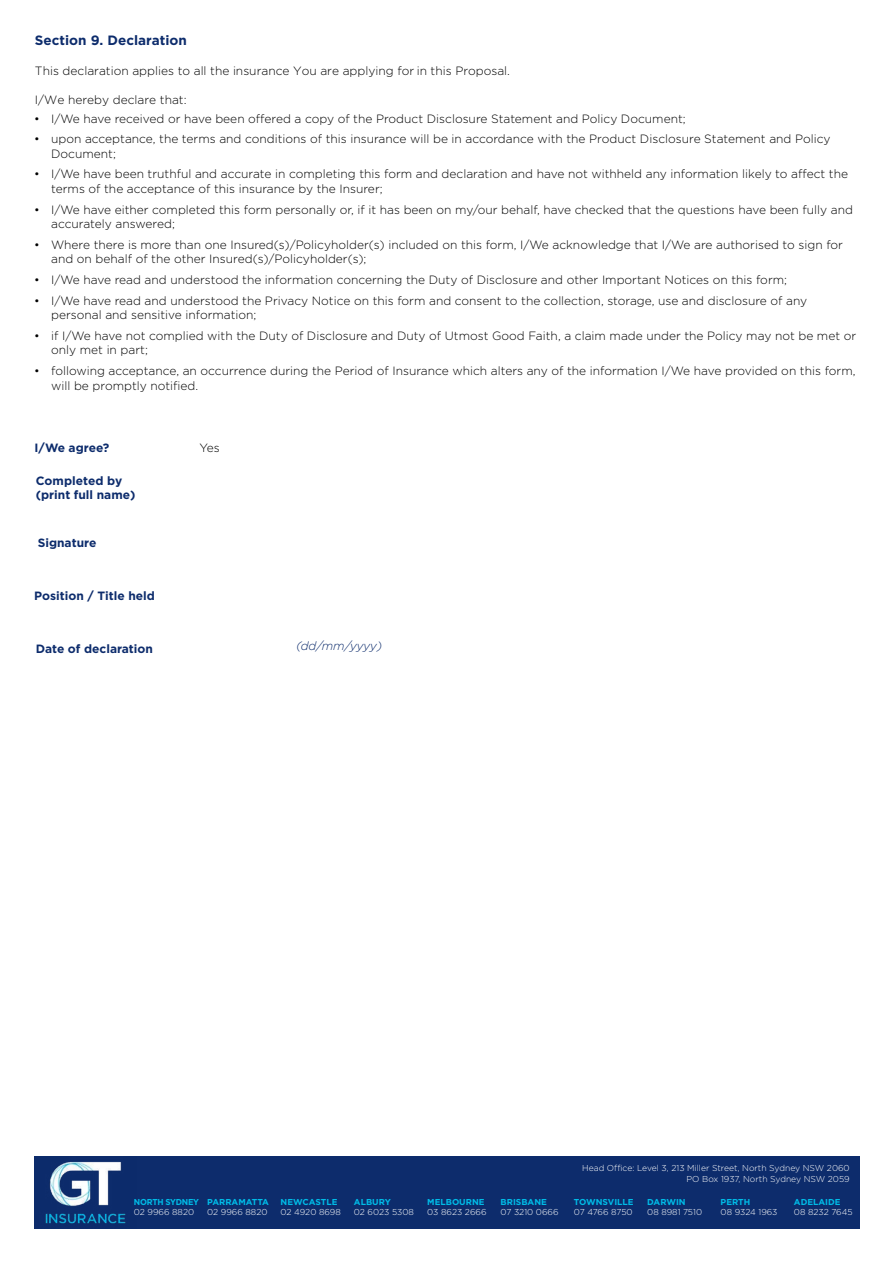
<style>
.page{position:relative;width:893px;height:1263px;background:#fff}
.page>*{position:absolute;margin:0;border:0;box-sizing:border-box;transform-origin:0 0}
.t1{font:700 13.5px "Gotham";color:#0d2c6c}
.t2{font:300 12px/14.4px "Gotham";color:#000}
.t3{font:700 12px/14.7px "Gotham";color:#0d2c6c}
.t4{font:italic 300 12px "Gotham";letter-spacing:-.01em;color:#0d2c6c}
.t5{font:300 8.55px/10.4px "Gotham";color:#fff}
.t6{font:700 8.55px/10.4px "Gotham";color:#00bce7}
.t7{font:700 8.55px/10.4px "Gotham";letter-spacing:-.03em;color:#00bce7;scale:.95 1}
.s1{font-weight:300;color:#fff}
.s2{font-weight:700;color:#00bce7}
</style>
<div class="page">
<div style="left:34px;top:1156px;width:825px;height:73px;background:#0d2c6c"></div>
<img style="left:45px;top:1161px;width:81px;height:63px">
<p class="t1" style="left:35px;top:31px;width:153px">Section 9. Declaration</p>
<p class="t2" style="left:35px;top:63px;width:477px">This declaration applies to all the insurance You are applying for in this Proposal.</p>
<p class="t2" style="left:35px;top:92px;width:153px">I/We hereby declare that:</p>
<p class="t2" style="left:34px;top:111px;width:653px">• I/We have received or have been offered a copy of the Product Disclosure Statement and Policy Document;</p>
<p class="t2" style="left:51px;top:131px;width:781px;text-indent:-17px">• upon acceptance, the terms and conditions of this insurance will be in accordance with the Product Disclosure Statement and Policy<br>Document;</p>
<p class="t2" style="left:51px;top:167px;width:798px;text-indent:-17px">• I/We have been truthful and accurate in completing this form and declaration and have not withheld any information likely to affect the terms of the acceptance of this insurance by the Insurer;</p>
<p class="t2" style="left:51px;top:202px;width:803px;text-indent:-17px">• I/We have either completed this form personally or, if it has been on my/our behalf, have checked that the questions have been fully and accurately answered;</p>
<p class="t2" style="left:51px;top:237px;width:793px;text-indent:-17px">• Where there is more than one Insured(s)/Policyholder(s) included on this form, I/We acknowledge that I/We are authorised to sign for and on behalf of the other Insured(s)/Policyholder(s);</p>
<p class="t2" style="left:34px;top:272px;width:754px">• I/We have read and understood the information concerning the Duty of Disclosure and other Important Notices on this form;</p>
<p class="t2" style="left:51px;top:293px;width:758px;text-indent:-17px">• I/We have read and understood the Privacy Notice on this form and consent to the collection, storage, use and disclosure of any personal and sensitive information;</p>
<p class="t2" style="left:51px;top:328px;width:807px;text-indent:-17px">• if I/We have not complied with the Duty of Disclosure and Duty of Utmost Good Faith, a claim made under the Policy may not be met or only met in part;</p>
<p class="t2" style="left:51px;top:363px;width:806px;text-indent:-17px">• following acceptance, an occurrence during the Period of Insurance which alters any of the information I/We have provided on this form, will be promptly notified.</p>
<p class="t3" style="left:35px;top:440px;width:76px">I/We agree?</p>
<p class="t2" style="left:199px;top:440px;width:22px">Yes</p>
<p class="t3" style="left:36px;top:473px;width:101px">Completed by (print full name)</p>
<p class="t3" style="left:38px;top:536px;width:60px">Signature</p>
<p class="t3" style="left:34px;top:588px;width:122px">Position / Title held</p>
<p class="t3" style="left:36px;top:641px;width:119px">Date of declaration</p>
<p class="t4" style="left:296px;top:638px;width:88px">(dd/mm/yyyy)</p>
<p class="t5" style="left:582px;top:1163px;width:269px;text-align:right">Head Office: Level 3, 213 Miller Street, North Sydney NSW 2060<br>PO Box 1937, North Sydney NSW 2059</p>
<p class="t7" style="left:134px;top:1197px;width:70px">NORTH SYDNEY<br><span class="s1">02 9966 8820</span></p>
<p class="t6" style="left:207px;top:1197px;width:63px">PARRAMATTA<br><span class="s1">02 9966 8820</span></p>
<p class="t5" style="left:281px;top:1196px;width:62px"><span class="s2">NEWCASTLE<br></span>02 4920 8698</p>
<p class="t5" style="left:354px;top:1196px;width:61px"><span class="s2">ALBURY<br></span>02 6023 5308</p>
<p class="t5" style="left:427px;top:1196px;width:61px"><span class="s2">MELBOURNE<br></span>03 8623 2666</p>
<p class="t5" style="left:501px;top:1196px;width:59px"><span class="s2">BRISBANE<br></span>07 3210 0666</p>
<p class="t6" style="left:574px;top:1197px;width:61px">TOWNSVILLE<br><span class="s1">07 4766 8750</span></p>
<p class="t5" style="left:647px;top:1196px;width:56px"><span class="s2">DARWIN<br></span>08 8981 7510</p>
<p class="t5" style="left:721px;top:1196px;width:58px"><span class="s2">PERTH<br></span>08 9324 1963</p>
<p class="t5" style="left:794px;top:1196px;width:60px"><span class="s2">ADELAIDE<br></span>08 8232 7645</p>
</div>
